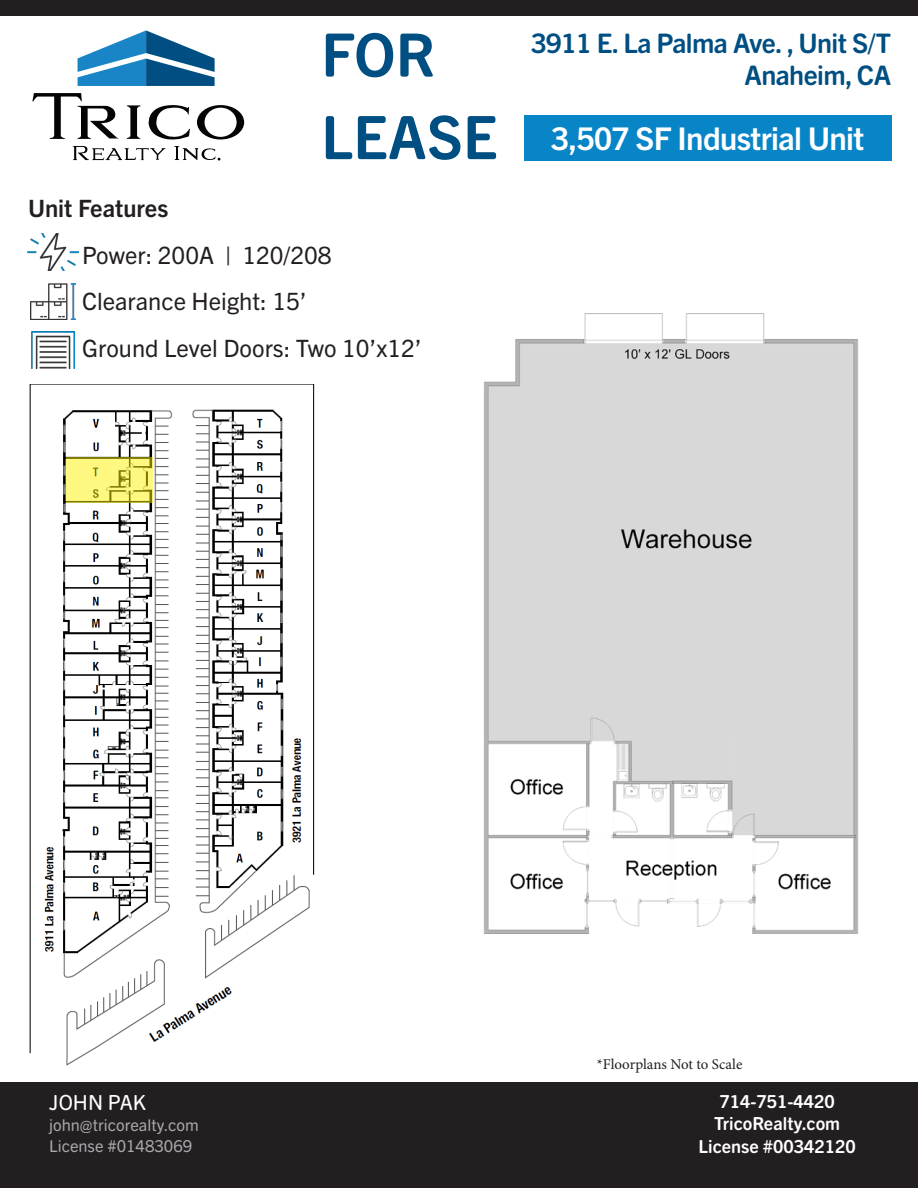
<style>
.page{position:relative;width:918px;height:1188px;background:#fff}
.page>*{position:absolute;margin:0;border:0;box-sizing:border-box;transform-origin:0 0}
.t1{font:700 60px "Trade Gothic Next SR Pro";color:#004f82}
.t2{font:700 60px "Trade Gothic Next SR Pro";color:#014f82}
.t3{font:700 31.35px "Trade Gothic Next LT Pro";letter-spacing:-.02em;color:#fff}
.t4{font:700 27px/32.4px "Trade Gothic Next SR Pro";letter-spacing:-.02em;color:#004f82;text-align:right}
.t5{font:23.85px "Trade Gothic Next LT Pro";color:#231f20}
.t6{font:700 23.85px "Trade Gothic Next LT Pro";color:#231f20}
.t7{font:20.85px "Trade Gothic Next SR Pro";color:#fff}
.t8{font:700 18px "Trade Gothic Next SR Pro";color:#fff}
.t9{font:16.5px "Trade Gothic Next SR Pro";color:#a8a9ad}
.t10{font:15px "Minion Pro";color:#231f20}
</style>
<div class="page">
<img style="left:29px;top:384px;width:286px;height:682px">
<div style="left:0;top:1082px;width:918px;height:106px;background:#231f20"></div>
<div style="left:0;top:0;width:918px;height:15px;background:#231f20"></div>
<img style="left:483px;top:314px;width:376px;height:620px">
<div style="left:524px;top:115px;width:367px;height:45px;background:#0885c7"></div>
<img style="left:27px;top:234px;width:52px;height:36px">
<img style="left:30px;top:283px;width:45px;height:37px">
<img style="left:31px;top:332px;width:44px;height:36px">
<svg style="left:66px;top:457px;width:86px;height:45px;background:#e9e26a"></svg>
<svg style="left:32px;top:93px;width:87px;height:46px"></svg>
<svg style="left:127px;top:105px;width:13px;height:34px"></svg>
<svg style="left:148px;top:105px;width:42px;height:35px"></svg>
<svg style="left:197px;top:105px;width:47px;height:34px"></svg>
<svg style="left:78px;top:30px;width:137px;height:56px"></svg>
<svg style="left:73px;top:146px;width:92px;height:14px"></svg>
<svg style="left:174px;top:146px;width:46px;height:15px"></svg>
<p class="t2" style="left:321px;top:13px;width:116px">FOR</p>
<p class="t1" style="left:321px;top:96px;width:178px">LEASE</p>
<p class="t6" style="left:28px;top:192px;width:142px">Unit Features</p>
<p class="t5" style="left:82px;top:238px;width:251px">Power: 200A | 120/208</p>
<p class="t5" style="left:82px;top:285px;width:226px">Clearance Height: 15’</p>
<p class="t5" style="left:82px;top:331px;width:341px">Ground Level Doors: Two 10’x12’</p>
<p class="t4" style="left:531px;top:25px;width:361px">3911 E. La Palma Ave. , Unit S/T<br>Anaheim, CA</p>
<p class="t3" style="left:551px;top:117px;width:315px">3,507 SF Industrial Unit</p>
<p class="t7" style="left:49px;top:1088px;width:98px">JOHN PAK</p>
<p class="t9" style="left:49px;top:1114px;width:151px">john@tricorealty.com</p>
<p class="t9" style="left:49px;top:1135px;width:144px">License #01483069</p>
<p class="t10" style="left:597px;top:1054px;width:147px">*Floorplans Not to Scale</p>
<p class="t8" style="left:720px;top:1089px;width:117px">714-751-4420</p>
<p class="t8" style="left:714px;top:1111px;width:127px">TricoRealty.com</p>
<p class="t8" style="left:699px;top:1134px;width:159px">License #00342120</p>
</div>
